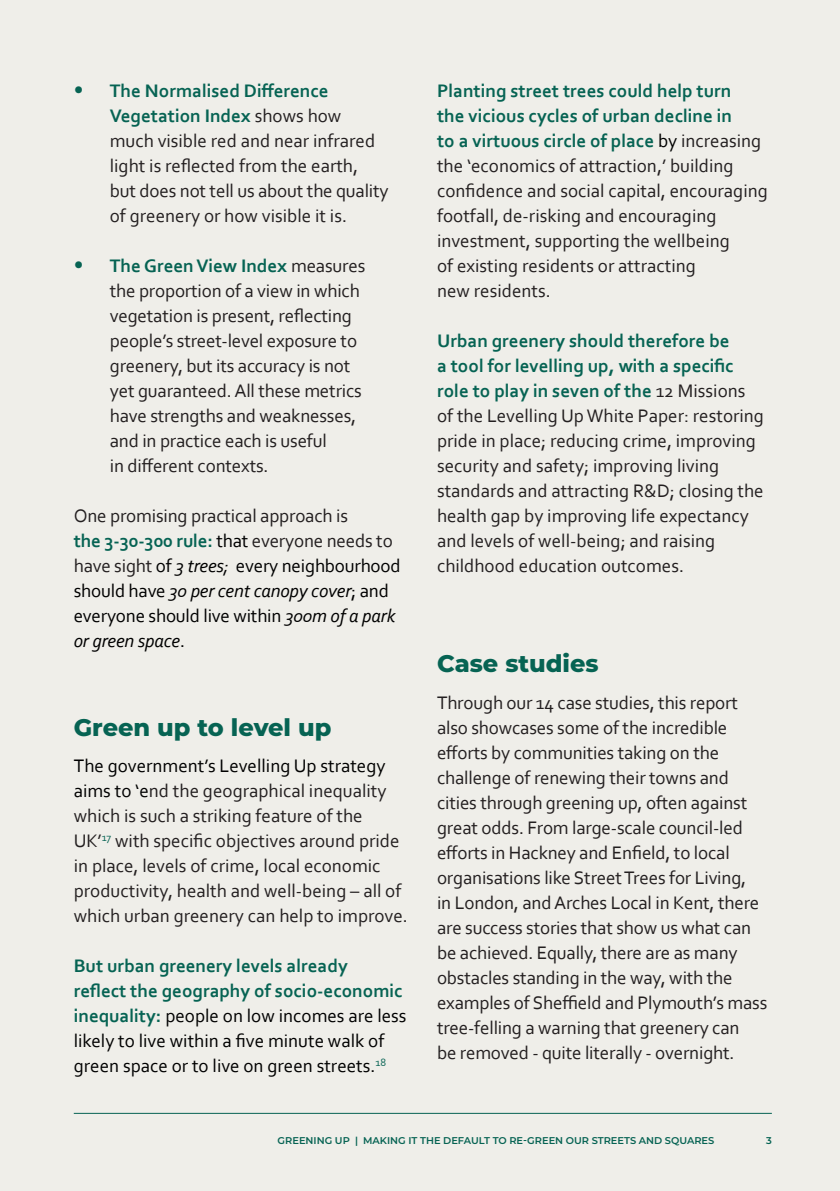
<style>
.page{position:relative;width:840px;height:1191px;background:#fff}
.page>*{position:absolute;margin:0;border:0;box-sizing:border-box;transform-origin:0 0}
.Header_2{font:800 24px "Montserrat";color:#066353}
.Header_2-2{font:19px/25px "Corbel";letter-spacing:-.01em;color:#231f20}
.Bullets{font:19px/25px "Corbel";color:#231f20}
.Body{font:19px/25px "Corbel";color:#231f20}
.Body-2{font:19px/25px "Corbel";letter-spacing:-.01em;color:#000}
.Bullets-2{font:19px/25px "Corbel";color:#000}
.t1{font:600 9.8px "Montserrat";color:#066353}
.s1{font-weight:700;font-size:22px;color:#066353}
.s2{font-weight:700;color:#066353}
.s3{color:#231f20}
.s4{font-style:italic}
.s5{color:#000}
</style>
<div class="page">
<div style="left:0;top:0;width:839px;height:1191px;background:#efeee9"></div>
<hr style="left:74px;top:1113px;width:697px;height:1px;background:#066353">
<p class="Header_2-2" style="left:110px;top:78px;width:280px;text-indent:-36px"><span class="s1">•</span> <span class="s2">The Normalised Difference<br>Vegetation Index</span> shows how much visible red and near infrared light is reflected from the earth, but does not tell us about the quality of greenery or how visible it is.</p>
<p class="Header_2-2" style="left:110px;top:253px;width:257px;text-indent:-36px"><span class="s1">•</span> <span class="s2">The Green View Index</span> measures the proportion of a view in which vegetation is present, reflecting people’s street-level exposure to greenery, but its accuracy is not yet guaranteed. All these metrics have strengths and weaknesses, and in practice each is useful<br>in different contexts.</p>
<p class="Body-2" style="left:74px;top:503px;width:328px"><span class="s3">One promising practical approach is<br></span><span class="s2">the 3-30-300 rule:</span> that <span class="s3">everyone needs to have sight</span> of <span class="s4">3 trees;</span> every neighbourhood should have <span class="s4">30 per cent canopy cover</span>; and everyone should live within <span class="s4">300m of a park or green space</span>.</p>
<p class="Header_2" style="left:74px;top:710px;width:259px">Green up to level up</p>
<p class="Body" style="left:74px;top:753px;width:335px"><span class="s5">The government’s Levelling Up strategy aims to ‘e</span>nd the geographical inequality which is such a striking feature of the<br>UK’<sup>17</sup> with specific objectives around pride in place, levels of crime, local economic productivity, health and well-being – all of which urban greenery can help to improve.</p>
<p class="Bullets-2" style="left:74px;top:953px;width:334px"><span class="s2">But urban greenery levels already<br>reflect the geography of socio-economic inequality:</span> people on low incomes are less likely to live within a five minute walk of green space or to live on green streets.<sup>18</sup></p>
<p class="Bullets" style="left:437px;top:78px;width:332px"><span class="s2">Planting street trees could help turn<br>the vicious cycles of urban decline in<br>to a virtuous circle of place</span> <span class="s5">by</span> increasing the ‘economics of attraction,’ building confidence and social capital, encouraging footfall, de-risking and encouraging investment, supporting the wellbeing<br>of existing residents or attracting<br>new residents.</p>
<p class="Bullets" style="left:437px;top:328px;width:328px"><span class="s2">Urban greenery should therefore be<br>a tool for levelling up, with a specific role to play in seven of the</span> 12 Missions of the Levelling Up White Paper: restoring pride in place; reducing crime, improving security and safety; improving living standards and attracting R&amp;D; closing the health gap by improving life expectancy and levels of well-being; and raising childhood education outcomes.</p>
<p class="Header_2" style="left:437px;top:646px;width:163px">Case studies</p>
<p class="Header_2-2" style="left:437px;top:689px;width:331px">Through our 14 case studies, this report also showcases some of the incredible efforts by communities taking on the challenge of renewing their towns and cities through greening up, often against great odds. From large-scale council-led efforts in Hackney and Enfield, to local organisations like Street Trees for Living,<br>in London, and Arches Local in Kent, there are success stories that show us what can be achieved. Equally, there are as many obstacles standing in the way, with the examples of Sheffield and Plymouth’s mass tree-felling a warning that greenery can<br>be removed - quite literally - overnight.</p>
<p class="t1" style="left:277px;top:1134px;width:438px">GREENING UP | MAKING IT THE DEFAULT TO RE-GREEN OUR STREETS AND SQUARES</p>
<p class="t1" style="left:765px;top:1134px;width:7px">3</p>
</div>
